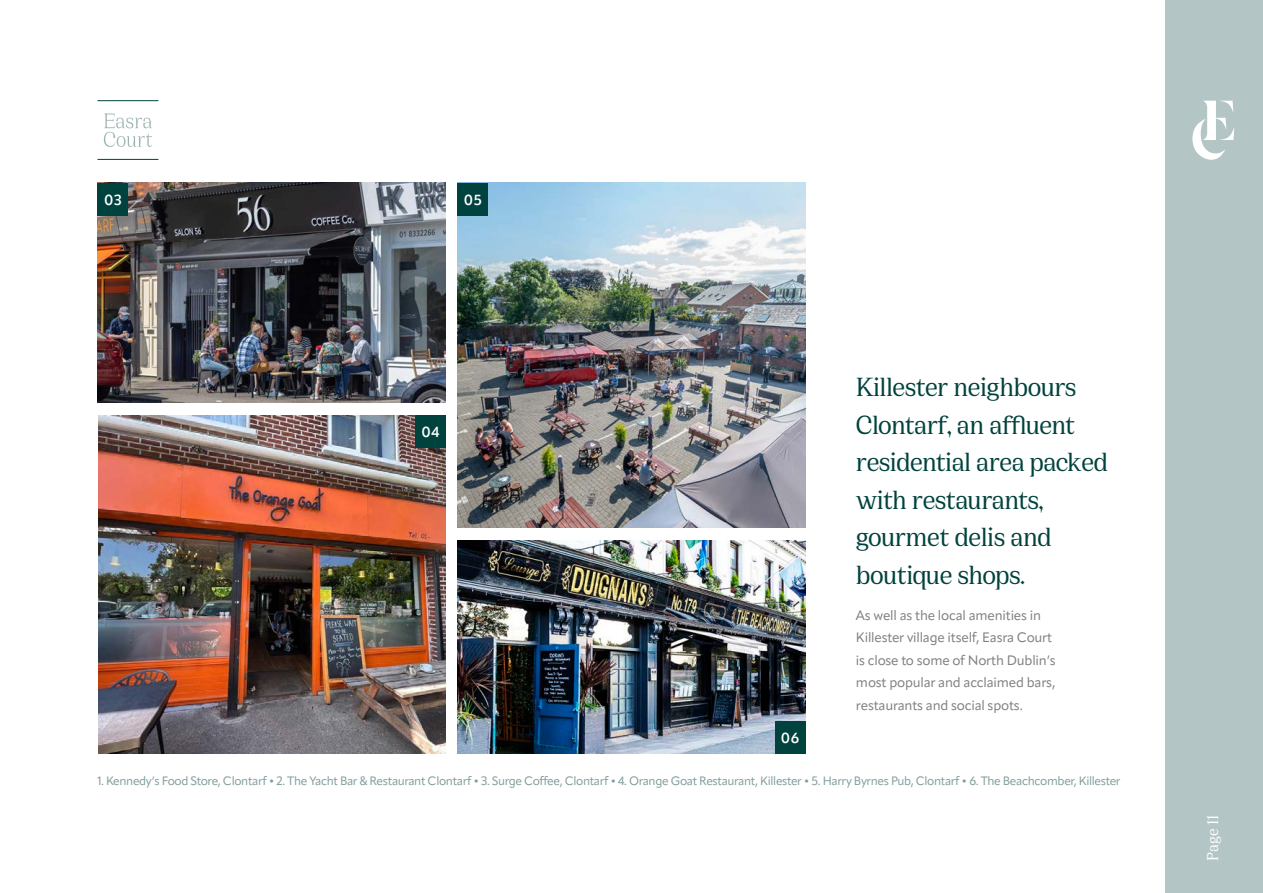
<style>
.page{position:relative;width:1263px;height:893px;background:#fff}
.page>*{position:absolute;margin:0;border:0;box-sizing:border-box;transform-origin:0 0}
.t1{font:28.65px/37.5px "Cirka";letter-spacing:-.02em;color:#00423d}
.t2{font:17.25px "Cirka";color:#fff}
.t3{font:600 14.4px "Apparat";letter-spacing:.05em;color:#fff}
.t4{font:13.5px/22.5px "Apparat";letter-spacing:-.015em;color:#808080}
.t5{font:12px "Apparat";letter-spacing:-.03em;color:#819e9d}
</style>
<div class="page">
<hr style="left:98px;top:159px;width:60px;height:1px;background:#00423d">
<hr style="left:98px;top:100px;width:60px;height:1px;background:#00423d">
<svg style="left:104px;top:114px;width:48px;height:33px"></svg>
<div style="left:1165px;top:0;width:98px;height:893px;background:#b4c5c5"></div>
<svg style="left:1192px;top:101px;width:42px;height:59px"></svg>
<img style="left:97px;top:183px;width:348px;height:219px">
<img style="left:458px;top:540px;width:347px;height:214px">
<img style="left:458px;top:183px;width:347px;height:345px">
<img style="left:98px;top:415px;width:347px;height:339px">
<div style="left:458px;top:183px;width:30px;height:33px;background:#00423d"></div>
<div style="left:415px;top:415px;width:30px;height:33px;background:#00423d"></div>
<div style="left:98px;top:183px;width:30px;height:33px;background:#00423d"></div>
<div style="left:775px;top:721px;width:30px;height:33px;background:#00423d"></div>
<p class="t3" style="left:104px;top:191px;width:19px">03</p>
<p class="t3" style="left:464px;top:191px;width:20px">05</p>
<p class="t3" style="left:421px;top:423px;width:20px">04</p>
<p class="t1" style="left:856px;top:368px;width:254px">Killester neighbours<br>Clontarf, an affluent residential area packed with restaurants, gourmet delis and boutique shops.</p>
<p class="t4" style="left:856px;top:604px;width:201px">As well as the local amenities in Killester village itself, Easra Court is close to some of North Dublin’s most popular and acclaimed bars, restaurants and social spots.</p>
<p class="t3" style="left:781px;top:729px;width:20px">06</p>
<p class="t5" style="left:97px;top:774px;width:1024px">1. Kennedy’s Food Store, Clontarf • 2. The Yacht Bar &amp; Restaurant Clontarf • 3. Surge Coffee, Clontarf • 4. Orange Goat Restaurant, Killester • 5. Harry Byrnes Pub, Clontarf • 6. The Beachcomber, Killester</p>
<p class="t2" style="left:1202px;top:861px;width:47px;rotate:-90deg">Page 11</p>
</div>
